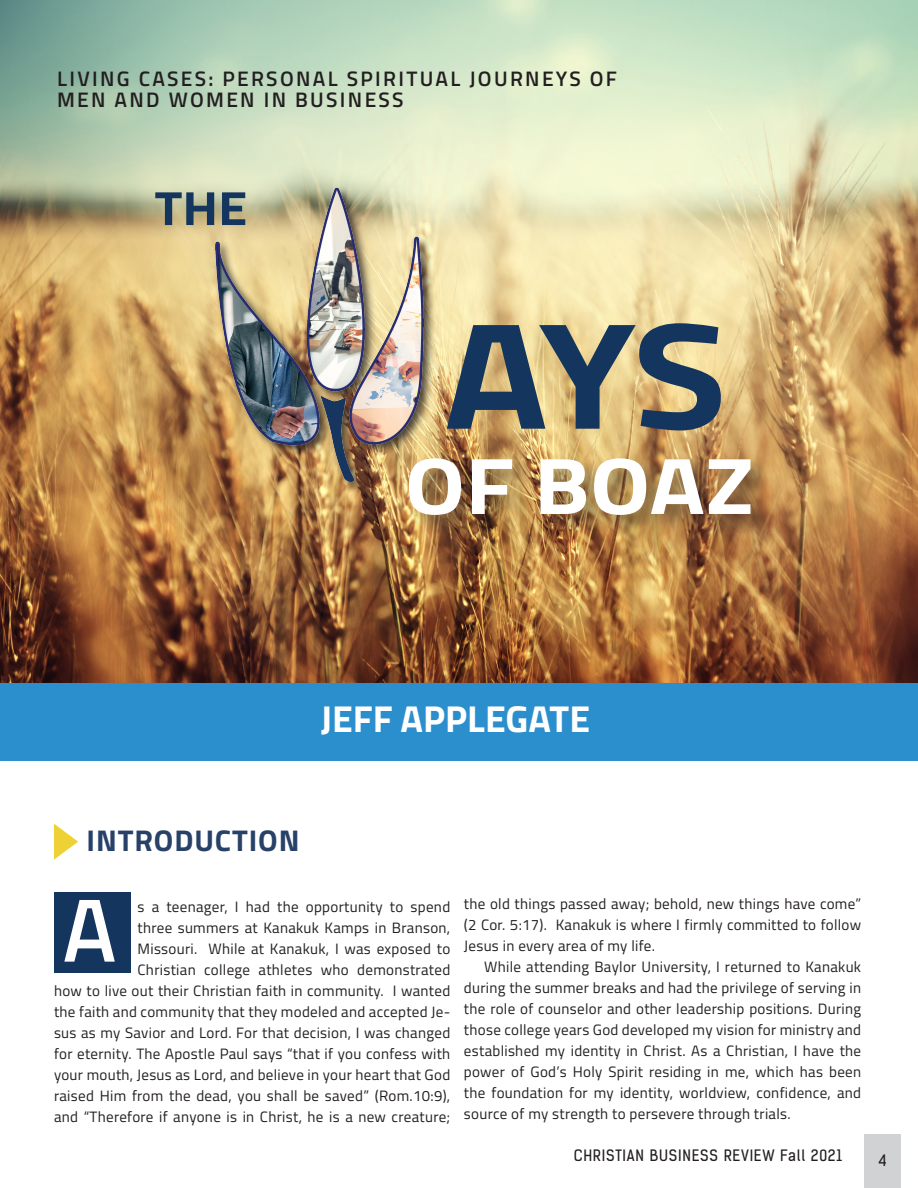
<style>
.page{position:relative;width:918px;height:1188px;background:#fff}
.page>*{position:absolute;margin:0;border:0;box-sizing:border-box;transform-origin:0 0}
.t1{font:700 152.4px "Titillium Web";color:#13355e;scale:1.14 1}
.t2{font:600 90px "Titillium Web";color:#fff}
.t3{font:700 80.4px "Titillium Web";color:#fff;scale:1.15 1}
.t4{font:700 48px "Titillium Web";color:#13355e;scale:1.1 1}
.t5{font:700 37.5px "Titillium Web";color:#fff}
.Heading_1{font:700 30px "Titillium Web";letter-spacing:.03em;color:#284168}
.t6{font:600 21px/21px "Titillium Web";letter-spacing:.11em;color:#231f20}
.t7{font:15px/21px "Titillium Web";letter-spacing:.02em;color:#231f20;text-align:justify}
.t8{font:15px "Kelson Sans BG";letter-spacing:.05em;color:#231f20}
.s1{font-family:"Kelson Sans"}
</style>
<div class="page">
<div style="left:864px;top:1134px;width:36px;height:54px;background:#d1d2d4"></div>
<hr style="left:0;top:270px;width:1px;height:918px;background:#00aeef">
<img style="left:0;top:0;width:918px;height:683px">
<div style="left:54px;top:892px;width:77px;height:81px;background:#13355e"></div>
<div style="left:0;top:683px;width:918px;height:78px;background:#2b8ecd"></div>
<svg style="left:54px;top:824px;width:24px;height:36px"></svg>
<div style="left:212px;top:186px;width:224px;height:308px;background:#231f20;opacity:.75"></div>
<img style="left:166px;top:184px;width:352px;height:300px">
<div style="left:404px;top:453px;width:371px;height:86px;background:#231f20;opacity:.5"></div>
<p class="t6" style="left:57px;top:67px;width:561px">LIVING CASES: PERSONAL SPIRITUAL JOURNEYS OF<br>MEN AND WOMEN IN BUSINESS</p>
<p class="t4" style="left:155px;top:172px;width:86px">THE</p>
<p class="t1" style="left:444px;top:259px;width:250px">AYS</p>
<p class="t3" style="left:405px;top:424px;width:305px">OF BOAZ</p>
<p class="t5" style="left:321px;top:690px;width:271px">JEFF APPLEGATE</p>
<p class="Heading_1" style="left:87px;top:818px;width:214px">INTRODUCTION</p>
<p class="t7" style="left:54px;top:895px;width:398px;text-align:right">s a teenager, I had the opportunity to spend<br>three summers at Kanakuk Kamps in Branson,<br>Missouri. While at Kanakuk, I was exposed to<br>Christian college athletes who demonstrated<br>how to live out their Christian faith in community. I wanted the faith and community that they modeled and accepted Je&shy;sus as my Savior and Lord. For that decision, I was changed for eternity. The Apostle Paul says “that if you confess with your mouth, Jesus as Lord, and believe in your heart that God raised Him from the dead, you shall be saved” (Rom.10:9), and “Therefore if anyone is in Christ, he is a new creature;</p>
<p class="t7" style="left:464px;top:893px;width:399px">the old things passed away; behold, new things have come” (2 Cor. 5:17). Kanakuk is where I firmly committed to follow Jesus in every area of my life.</p>
<p class="t2" style="left:63px;top:863px;width:55px">A</p>
<p class="t7" style="left:464px;top:956px;width:399px;text-indent:20px">While attending Baylor University, I returned to Kanakuk during the summer breaks and had the privilege of serving in the role of counselor and other leadership positions. During those college years God developed my vision for ministry and established my identity in Christ. As a Christian, I have the power of God’s Holy Spirit residing in me, which has been the foundation for my identity, worldview, confidence, and source of my strength to persevere through trials.</p>
<p class="t8" style="left:574px;top:1147px;width:270px">CHRISTIAN BUSINESS REVIEW Fall 2021</p>
<p class="t8" style="left:879px;top:1151px;width:10px">4<span class="s1">2</span></p>
</div>
